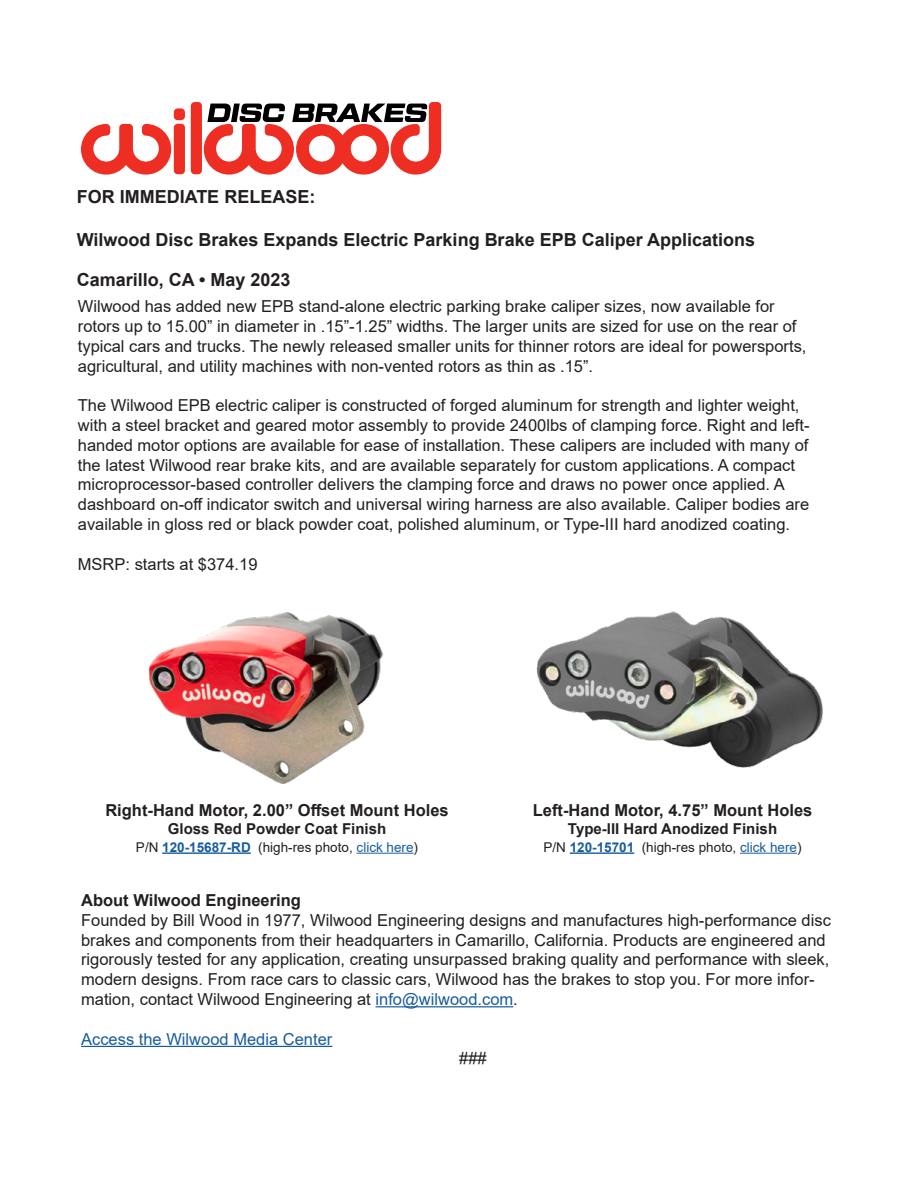
<style>
.page{position:relative;width:918px;height:1188px;background:#fff}
.page>*{position:absolute;margin:0;border:0;box-sizing:border-box;transform-origin:0 0}
.t1{font:700 18px "Arial";color:#231f20}
.t2{font:16.5px/19.8px "Arial";color:#231f20}
.t3{font:700 16.5px "Arial";color:#231f20}
.t4{font:16.5px "Arial";color:#175d9e}
.t5{font:700 15px "Arial";color:#231f20}
.t6{font:13.5px "Arial";color:#231f20}
.s1{font-weight:700;color:#175d9e}
.s2{color:#175d9e}
</style>
<div class="page">
<div style="left:174px;top:108px;width:11px;height:12px;background:#ee2e22;border-radius:4px"></div>
<div style="left:174px;top:124px;width:11px;height:50px;background:#ee2e22;border-radius:4px"></div>
<div style="left:191px;top:102px;width:11px;height:72px;background:#ee2e22;border-radius:4px"></div>
<svg style="left:81px;top:124px;width:90px;height:51px"></svg>
<svg style="left:204px;top:102px;width:237px;height:73px"></svg>
<hr style="left:376px;top:1006px;width:137px;height:1px;background:#175d9e">
<hr style="left:81px;top:1046px;width:251px;height:1px;background:#175d9e">
<img style="left:149px;top:612px;width:235px;height:172px">
<img style="left:536px;top:611px;width:287px;height:157px">
<hr style="left:570px;top:852px;width:64px;height:2px;background:#175d9e">
<hr style="left:740px;top:853px;width:57px;height:1px;background:#175d9e">
<hr style="left:162px;top:852px;width:89px;height:2px;background:#175d9e">
<hr style="left:357px;top:853px;width:57px;height:1px;background:#175d9e">
<p class="t1" style="left:77px;top:184px;width:240px">FOR IMMEDIATE RELEASE:</p>
<p class="t1" style="left:77px;top:227px;width:680px">Wilwood Disc Brakes Expands Electric Parking Brake EPB Caliper Applications</p>
<p class="t1" style="left:77px;top:267px;width:215px">Camarillo, CA • May 2023</p>
<p class="t2" style="left:78px;top:296px;width:730px">Wilwood has added new EPB stand-alone electric parking brake caliper sizes, now available for rotors up to 15.00” in diameter in .15”-1.25” widths. The larger units are sized for use on the rear of typical cars and trucks. The newly released smaller units for thinner rotors are ideal for powersports, agricultural, and utility machines with non-vented rotors as thin as .15”.</p>
<p class="t2" style="left:78px;top:395px;width:733px">The Wilwood EPB electric caliper is constructed of forged aluminum for strength and lighter weight, with a steel bracket and geared motor assembly to provide 2400lbs of clamping force. Right and left&shy;handed motor options are available for ease of installation. These calipers are included with many of the latest Wilwood rear brake kits, and are available separately for custom applications. A compact microprocessor-based controller delivers the clamping force and draws no power once applied. A dashboard on-off indicator switch and universal wiring harness are also available. Caliper bodies are available in gloss red or black powder coat, polished aluminum, or Type-III hard anodized coating.</p>
<p class="t2" style="left:78px;top:554px;width:181px">MSRP: starts at $374.19</p>
<p class="t3" style="left:105px;top:798px;width:345px">Right-Hand Motor, 2.00” Offset Mount Holes</p>
<p class="t5" style="left:168px;top:818px;width:220px">Gloss Red Powder Coat Finish</p>
<p class="t6" style="left:136px;top:838px;width:284px">P/N <span class="s1">120-15687-RD</span> (high-res photo, <span class="s2">click here</span>)</p>
<p class="t3" style="left:533px;top:798px;width:281px">Left-Hand Motor, 4.75” Mount Holes</p>
<p class="t5" style="left:568px;top:818px;width:211px">Type-III Hard Anodized Finish</p>
<p class="t6" style="left:543px;top:838px;width:260px">P/N <span class="s1">120-15701</span> (high-res photo, <span class="s2">click here</span>)</p>
<p class="t3" style="left:81px;top:889px;width:221px">About Wilwood Engineering</p>
<p class="t2" style="left:81px;top:910px;width:751px">Founded by Bill Wood in 1977, Wilwood Engineering designs and manufactures high-performance disc brakes and components from their headquarters in Camarillo, California. Products are engineered and rigorously tested for any application, creating unsurpassed braking quality and performance with sleek, modern designs. From race cars to classic cars, Wilwood has the brakes to stop you. For more infor&shy;mation, contact Wilwood Engineering at <span class="s2">info@wilwood.com</span>.</p>
<p class="t4" style="left:81px;top:1028px;width:253px">Access the Wilwood Media Center</p>
<p class="t2" style="left:459px;top:1049px;width:29px">###</p>
</div>
